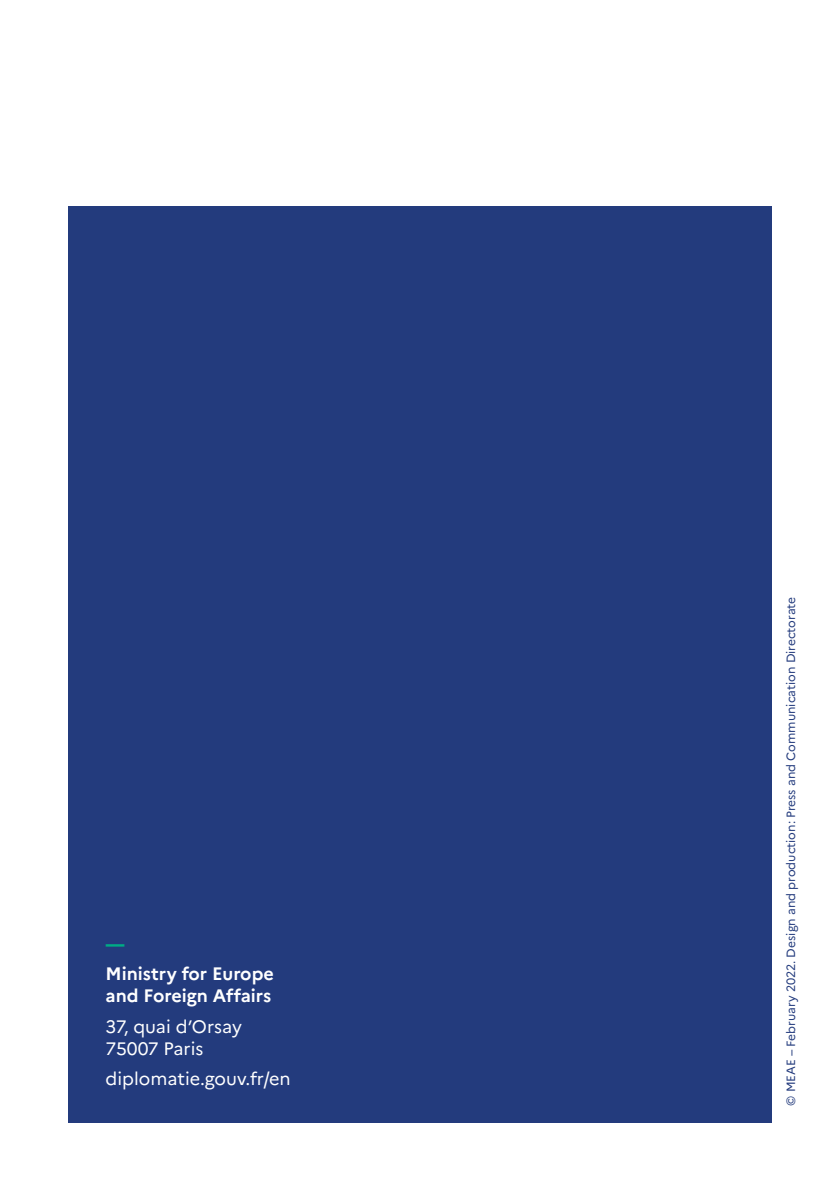
<style>
.page{position:relative;width:840px;height:1191px;background:#fff}
.page>*{position:absolute;margin:0;border:0;box-sizing:border-box;transform-origin:0 0}
.Texte_courant{font:18px/22px "Marianne";color:#fff}
.Texte_courant-2{font:700 18px/22px "Marianne";color:#fff}
.Texte_courant-3{font:800 18px "Marianne";color:#00ab85}
.Texte_courant-4{font:12px "Marianne";color:#233b7d}
</style>
<div class="page">
<div style="left:68px;top:206px;width:703px;height:917px;background:#233b7d"></div>
<p class="Texte_courant-3" style="left:105px;top:932px;width:21px">—</p>
<p class="Texte_courant-2" style="left:105px;top:963px;width:170px">Ministry for Europe and Foreign Affairs</p>
<p class="Texte_courant" style="left:105px;top:1015px;width:138px">37, quai d’Orsay<br>75007 Paris</p>
<p class="Texte_courant" style="left:105px;top:1068px;width:187px">diplomatie.gouv.fr/en</p>
<p class="Texte_courant-4" style="left:783px;top:1106px;width:510px;rotate:-90deg">© MEAE – February 2022. Design and production: Press and Communication Directorate</p>
</div>
